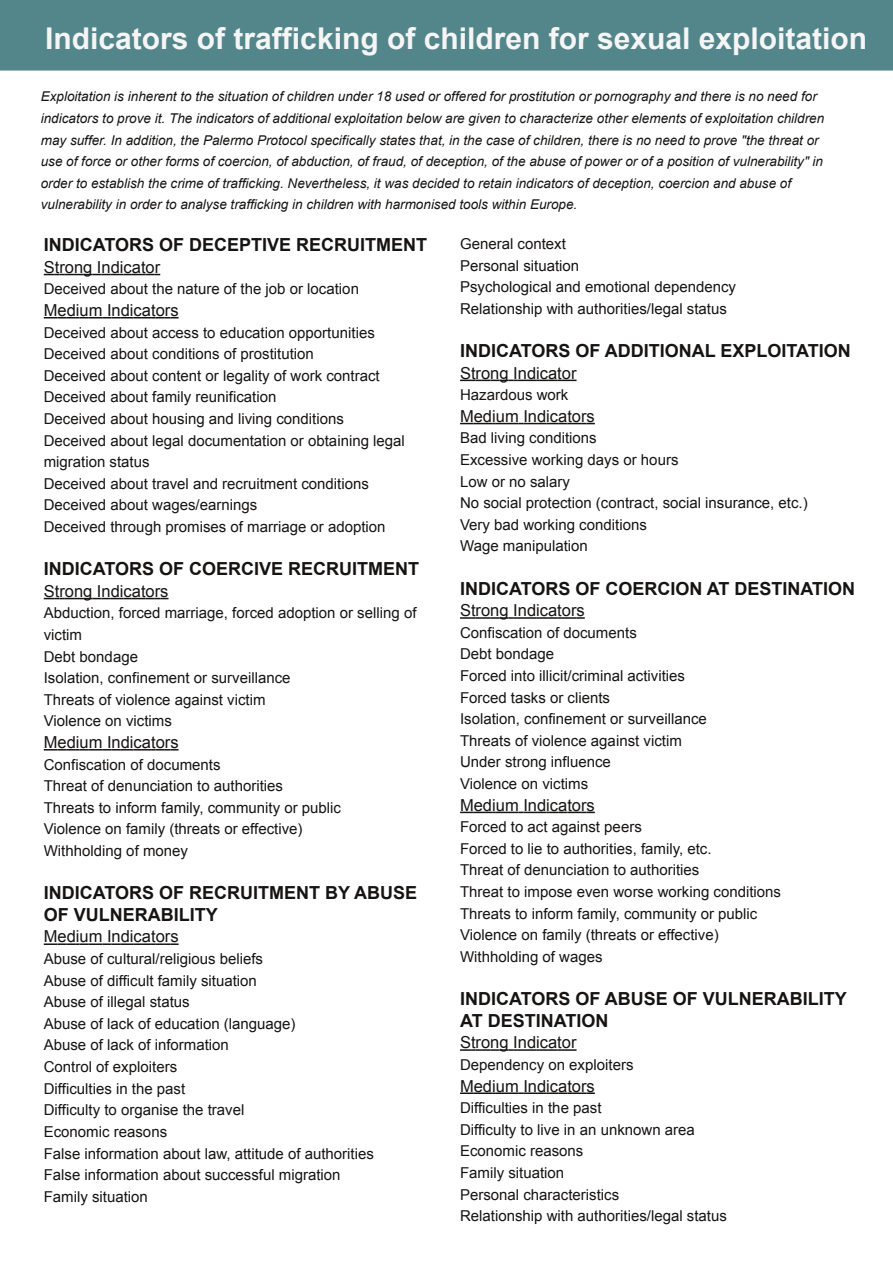
<style>
.page{position:relative;width:893px;height:1263px;background:#fff}
.page>*{position:absolute;margin:0;border:0;box-sizing:border-box;transform-origin:0 0}
.t1{font:700 30px "Arial";color:#f5f5f5}
.t2{font:700 18px/21.6px "Arial";color:#161413}
.t3{font:16.5px "Arial";color:#161413}
.t4{font:15px/21.6px "Arial";color:#161413}
.t5{font:italic 13.5px/21.6px "Arial";color:#161413}
</style>
<div class="page">
<div style="left:0;top:0;width:893px;height:71px;background:#53868b"></div>
<svg style="left:44px;top:274px;width:116px;height:1px"></svg>
<svg style="left:44px;top:317px;width:135px;height:1px"></svg>
<svg style="left:44px;top:598px;width:125px;height:1px"></svg>
<svg style="left:44px;top:749px;width:135px;height:1px"></svg>
<svg style="left:44px;top:943px;width:135px;height:2px"></svg>
<svg style="left:460px;top:380px;width:117px;height:1px"></svg>
<svg style="left:460px;top:423px;width:135px;height:1px"></svg>
<svg style="left:460px;top:617px;width:125px;height:2px"></svg>
<svg style="left:460px;top:812px;width:135px;height:1px"></svg>
<svg style="left:460px;top:1049px;width:117px;height:2px"></svg>
<svg style="left:460px;top:1092px;width:135px;height:2px"></svg>
<h1 class="t1" style="left:45px;top:22px;width:823px">Indicators of trafficking of children for sexual exploitation</h1>
<p class="t5" style="left:41px;top:86px;width:785px">Exploitation is inherent to the situation of children under 18 used or offered for prostitution or pornography and there is no need for indicators to prove it. The indicators of additional exploitation below are given to characterize other elements of exploitation children may suffer. In addition, the Palermo Protocol specifically states that, in the case of children, there is no need to prove "the threat or use of force or other forms of coercion, of abduction, of fraud, of deception, of the abuse of power or of a position of vulnerability" in order to establish the crime of trafficking. Nevertheless, it was decided to retain indicators of deception, coercion and abuse of vulnerability in order to analyse trafficking in children with harmonised tools within Europe.</p>
<p class="t2" style="left:44px;top:234px;width:385px">INDICATORS OF DECEPTIVE RECRUITMENT</p>
<p class="t3" style="left:44px;top:258px;width:118px">Strong Indicator</p>
<p class="t4" style="left:44px;top:278px;width:317px">Deceived about the nature of the job or location</p>
<p class="t3" style="left:44px;top:301px;width:136px">Medium Indicators</p>
<p class="t4" style="left:44px;top:322px;width:363px">Deceived about access to education opportunities Deceived about conditions of prostitution<br>Deceived about content or legality of work contract Deceived about family reunification<br>Deceived about housing and living conditions Deceived about legal documentation or obtaining legal migration status<br>Deceived about travel and recruitment conditions Deceived about wages/earnings<br>Deceived through promises of marriage or adoption</p>
<p class="t2" style="left:44px;top:558px;width:377px">INDICATORS OF COERCIVE RECRUITMENT</p>
<p class="t3" style="left:44px;top:582px;width:126px">Strong Indicators</p>
<p class="t4" style="left:44px;top:602px;width:374px">Abduction, forced marriage, forced adoption or selling of victim<br>Debt bondage<br>Isolation, confinement or surveillance<br>Threats of violence against victim<br>Violence on victims</p>
<p class="t3" style="left:44px;top:733px;width:136px">Medium Indicators</p>
<p class="t4" style="left:44px;top:754px;width:299px">Confiscation of documents<br>Threat of denunciation to authorities<br>Threats to inform family, community or public Violence on family (threats or effective)<br>Withholding of money</p>
<p class="t2" style="left:44px;top:882px;width:375px">INDICATORS OF RECRUITMENT BY ABUSE<br>OF VULNERABILITY</p>
<p class="t3" style="left:44px;top:927px;width:136px">Medium Indicators</p>
<p class="t4" style="left:44px;top:948px;width:332px">Abuse of cultural/religious beliefs<br>Abuse of difficult family situation<br>Abuse of illegal status<br>Abuse of lack of education (language)<br>Abuse of lack of information<br>Control of exploiters<br>Difficulties in the past<br>Difficulty to organise the travel<br>Economic reasons<br>False information about law, attitude of authorities<br>False information about successful migration<br>Family situation</p>
<p class="t4" style="left:460px;top:233px;width:278px">General context<br>Personal situation<br>Psychological and emotional dependency<br>Relationship with authorities/legal status</p>
<p class="t2" style="left:460px;top:340px;width:392px">INDICATORS OF ADDITIONAL EXPLOITATION</p>
<p class="t3" style="left:460px;top:364px;width:118px">Strong Indicator</p>
<p class="t4" style="left:460px;top:384px;width:110px">Hazardous work</p>
<p class="t3" style="left:460px;top:407px;width:136px">Medium Indicators</p>
<p class="t4" style="left:460px;top:427px;width:349px">Bad living conditions<br>Excessive working days or hours<br>Low or no salary<br>No social protection (contract, social insurance, etc.)<br>Very bad working conditions<br>Wage manipulation</p>
<p class="t2" style="left:460px;top:578px;width:396px">INDICATORS OF COERCION AT DESTINATION</p>
<p class="t3" style="left:460px;top:601px;width:126px">Strong Indicators</p>
<p class="t4" style="left:460px;top:622px;width:248px">Confiscation of documents<br>Debt bondage<br>Forced into illicit/criminal activities<br>Forced tasks or clients<br>Isolation, confinement or surveillance<br>Threats of violence against victim<br>Under strong influence<br>Violence on victims</p>
<p class="t3" style="left:460px;top:796px;width:136px">Medium Indicators</p>
<p class="t4" style="left:460px;top:816px;width:322px">Forced to act against peers<br>Forced to lie to authorities, family, etc.<br>Threat of denunciation to authorities<br>Threat to impose even worse working conditions Threats to inform family, community or public Violence on family (threats or effective)<br>Withholding of wages</p>
<p class="t2" style="left:460px;top:988px;width:388px">INDICATORS OF ABUSE OF VULNERABILITY<br>AT DESTINATION</p>
<p class="t3" style="left:460px;top:1033px;width:118px">Strong Indicator</p>
<p class="t4" style="left:460px;top:1054px;width:175px">Dependency on exploiters</p>
<p class="t3" style="left:460px;top:1076px;width:136px">Medium Indicators</p>
<p class="t4" style="left:460px;top:1097px;width:268px">Difficulties in the past<br>Difficulty to live in an unknown area<br>Economic reasons<br>Family situation<br>Personal characteristics<br>Relationship with authorities/legal status</p>
</div>
